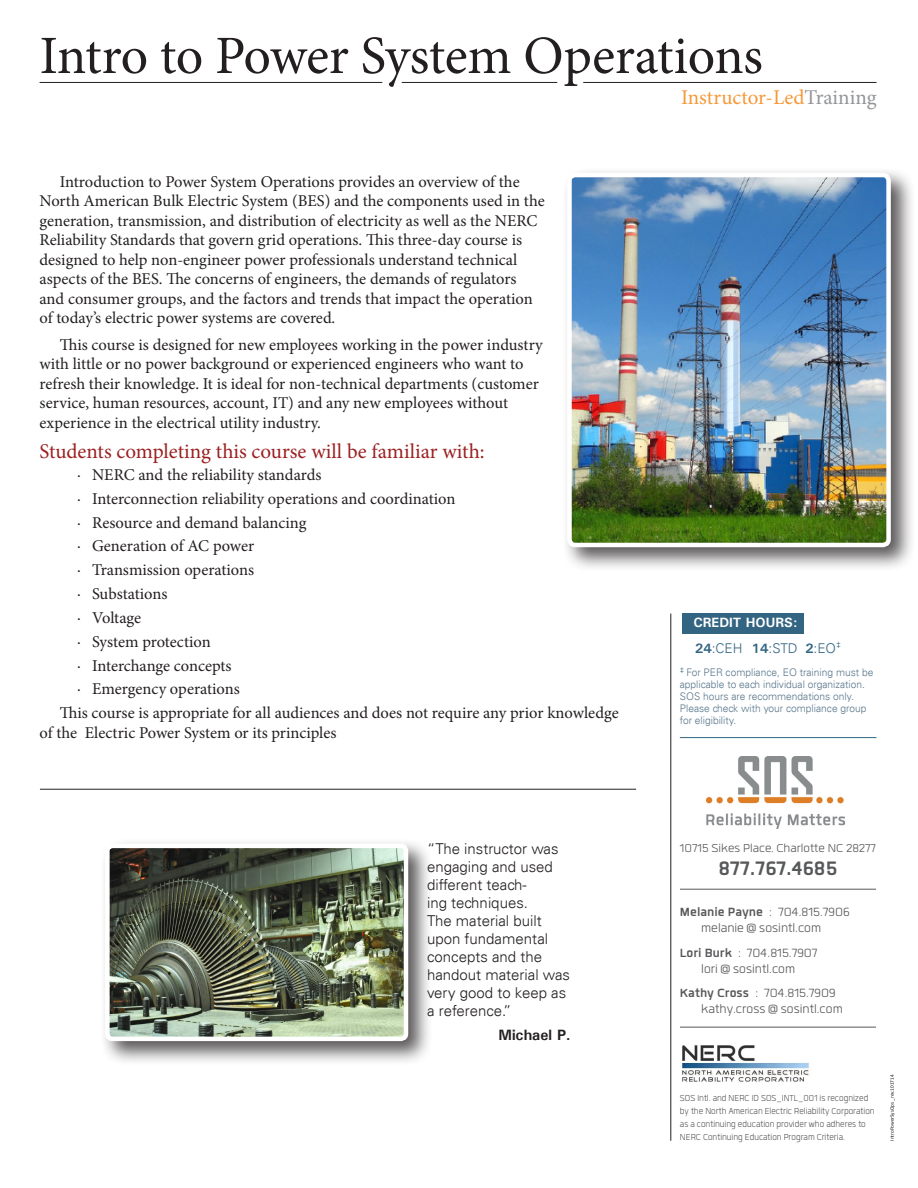
<style>
.page{position:relative;width:918px;height:1188px;background:#fff}
.page>*{position:absolute;margin:0;border:0;box-sizing:border-box;transform-origin:0 0}
.t1{font:54px "Minion Pro";letter-spacing:-.01em;color:#231f20}
.t2{font:700 27px "Quan";color:#57585a}
.t3{font:21px "Minion Pro";color:#9c2021}
.t4{font:21px "Minion Pro";color:#f79837}
.t5{font:16.5px/19.5px "Minion Pro";color:#231f20}
.t6{font:16.5px/16px "Quan";color:#57585a;text-align:center}
.t7{font:15.75px "Quan";color:#57585a}
.t8{font:300 15px/18px "Univers LT";color:#231f20}
.t9{font:700 15px "Univers ATT";color:#231f20}
.t10{font:300 13.5px "Univers LT";color:#336582}
.t11{font:700 13.5px "Univers ATT";color:#fff}
.t12{font:12px/13px "Quan";color:#57585a;scale:.92 1}
.t13{font:300 10.5px/12px "Univers LT";color:#57758b}
.t14{font:5.25px "Calibri";color:#231f20}
.s1{color:#939598}
.s2{font-family:"Univers ATT";font-weight:700}
.s3{font-weight:700}
</style>
<div class="page">
<hr style="left:583px;top:82px;width:294px;height:1px;background:#231f20">
<hr style="left:402px;top:82px;width:155px;height:1px;background:#231f20">
<hr style="left:40px;top:82px;width:342px;height:1px;background:#231f20">
<div style="left:562px;top:167px;width:354px;height:405px;background:#231f20;opacity:.75"></div>
<img style="left:572px;top:178px;width:314px;height:364px">
<div style="left:567px;top:173px;width:324px;height:374px;border:4px solid #fff;border-radius:6px"></div>
<hr style="left:40px;top:789px;width:596px;height:1px;background:#231f20">
<div style="left:99px;top:838px;width:334px;height:228px;background:#231f20;opacity:.75"></div>
<img style="left:110px;top:849px;width:293px;height:187px">
<div style="left:105px;top:844px;width:303px;height:197px;border:4px solid #fff;border-radius:5px"></div>
<hr style="left:670px;top:614px;width:1px;height:526px;background:#231f20">
<hr style="left:680px;top:889px;width:196px;height:1px;background:#57585a">
<hr style="left:680px;top:1027px;width:196px;height:1px;background:#57585a">
<img style="left:707px;top:756px;width:138px;height:72px">
<img style="left:682px;top:1045px;width:127px;height:37px">
<div style="left:682px;top:614px;width:122px;height:20px;background:#336582"></div>
<hr style="left:680px;top:737px;width:196px;height:1px;background:#336582">
<p class="t1" style="left:40px;top:20px;width:725px">Intro to Power System Operations</p>
<p class="t5" style="left:40px;top:172px;width:507px;text-indent:20px">Introduction to Power System Operations provides an overview of the North American Bulk Electric System (BES) and the components used in the generation, transmission, and distribution of electricity as well as the NERC Reliability Standards that govern grid operations. This three-day course is designed to help non-engineer power professionals understand technical aspects of the BES. The concerns of engineers, the demands of regulators and consumer groups, and the factors and trends that impact the operation of today’s electric power systems are covered.</p>
<p class="t5" style="left:40px;top:335px;width:505px;text-indent:20px">This course is designed for new employees working in the power industry with little or no power background or experienced engineers who want to refresh their knowledge. It is ideal for non-technical departments (customer service, human resources, account, IT) and any new employees without experience in the electrical utility industry.</p>
<p class="t3" style="left:40px;top:438px;width:447px">Students completing this course will be familiar with:</p>
<p class="t5" style="left:77px;top:465px;width:246px">· NERC and the reliability standards</p>
<p class="t5" style="left:77px;top:489px;width:380px">· Interconnection reliability operations and coordination</p>
<p class="t5" style="left:77px;top:513px;width:231px">· Resource and demand balancing</p>
<p class="t5" style="left:77px;top:536px;width:179px">· Generation of AC power</p>
<p class="t5" style="left:77px;top:560px;width:179px">· Transmission operations</p>
<p class="t5" style="left:77px;top:584px;width:92px">· Substations</p>
<p class="t5" style="left:77px;top:608px;width:66px">· Voltage</p>
<p class="t5" style="left:77px;top:632px;width:135px">· System protection</p>
<p class="t5" style="left:77px;top:656px;width:156px">· Interchange concepts</p>
<p class="t5" style="left:77px;top:679px;width:164px">· Emergency operations</p>
<p class="t5" style="left:40px;top:703px;width:581px;text-indent:20px">This course is appropriate for all audiences and does not require any prior knowledge of the Electric Power System or its principles</p>
<p class="t4" style="left:681px;top:83px;width:197px">Instructor-Led<span class="s1">Training</span></p>
<p class="t11" style="left:693px;top:615px;width:106px">CREDIT HOURS:</p>
<p class="t10" style="left:695px;top:640px;width:148px"><span class="s2">24</span>:CEH <span class="s2">14</span>:STD <span class="s2">2</span>:EO<sup>‡</sup></p>
<p class="t13" style="left:680px;top:666px;width:195px"><sup>‡</sup> For PER compliance, EO training must be applicable to each individual organization.<br>SOS hours are recommendations only.<br>Please check with your compliance group for eligibility.</p>
<p class="t8" style="left:427px;top:840px;width:145px">“The instructor was engaging and used different teach-<br>ing techniques.<br>The material built upon fundamental concepts and the handout material was very good to keep as a reference.”</p>
<p class="t9" style="left:498px;top:1026px;width:74px">Michael P.</p>
<p class="t7" style="left:680px;top:841px;width:198px">10715 Sikes Place, Charlotte NC 28277</p>
<p class="t2" style="left:719px;top:856px;width:120px">877.767.4685</p>
<p class="t6" style="left:680px;top:904px;width:171px"><span class="s3">Melanie Payne</span> : 704.815.7906 melanie @ sosintl.com</p>
<p class="t6" style="left:680px;top:944px;width:139px"><span class="s3">Lori Burk</span> : 704.815.7907 lori @ sosintl.com</p>
<p class="t6" style="left:701px;top:985px;width:143px;text-align:left;text-indent:-21px"><span class="s3">Kathy Cross</span> : 704.815.7909 kathy.cross @ sosintl.com</p>
<p class="t12" style="left:680px;top:1091px;width:213px">SOS Intl. and NERC ID SOS_INTL_001 is recognized by the North American Electric Reliability Corporation as a continuing education provider who adheres to NERC Continuing Education Program Criteria.</p>
<p class="t14" style="left:889px;top:1141px;width:68px;rotate:-90deg">IntroPowerSysOps _rev.101714</p>
</div>
